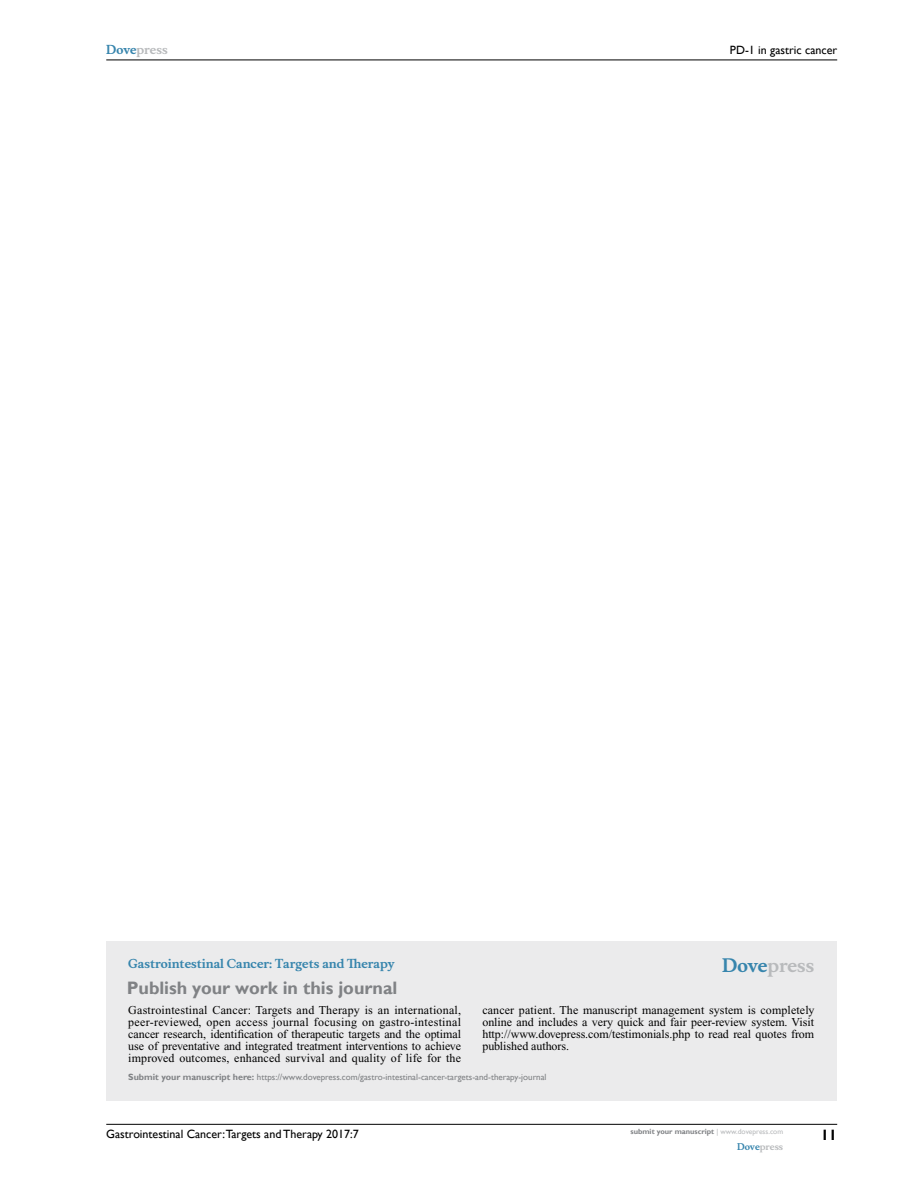
<style>
.page{position:relative;width:918px;height:1188px;background:#fff}
.page>*{position:absolute;margin:0;border:0;box-sizing:border-box;transform-origin:0 0}
.t1{font:700 18px "Gill Sans";color:#808285}
.t2{font:700 18px "Musee";color:#b8babc}
.t3{font:700 15px "Gill Sans";color:#000}
.t4{font:12px/12px "Times New Roman";letter-spacing:-.005em;color:#000;text-align:justify}
.t5{font:12px "Gill Sans";color:#000}
.t6{font:700 12px "Musee";color:#3785ad}
.t7{font:700 12px "Musee";color:#b8babc}
.t8{font:9px "Gill Sans";color:#808285}
.t9{font:700 9px "Musee";color:#b8babc}
.t10{font:700 7.5px "Gill Sans";color:#808285}
.s1{color:#3785ad}
.s2{font-weight:700}
.s3{font-weight:400;color:#b8babc}
</style>
<div class="page">
<div style="left:106px;top:941px;width:731px;height:159px;background:#ebebec"></div>
<hr style="left:106px;top:1124px;width:731px;height:1px;background:#000">
<hr style="left:106px;top:60px;width:731px;height:1px;background:#000">
<p class="t7" style="left:106px;top:43px;width:63px"><span class="s1">Dove</span>press</p>
<p class="t5" style="left:730px;top:43px;width:109px">PD-1 in gastric cancer</p>
<p class="t6" style="left:128px;top:956px;width:268px">Gastrointestinal Cancer: Targets and Therapy</p>
<h1 class="t1" style="left:127px;top:977px;width:272px">Publish your work in this journal</h1>
<h1 class="t2" style="left:722px;top:955px;width:94px"><span class="s1">Dove</span>press</h1>
<p class="t4" style="left:128px;top:1004px;width:334px">Gastrointestinal Cancer: Targets and Therapy is an international, peer-reviewed, open access journal focusing on gastro-intestinal cancer research, identification of therapeutic targets and the optimal use of preventative and integrated treatment interventions to achieve improved outcomes, enhanced survival and quality of life for the</p>
<p class="t4" style="left:482px;top:1004px;width:334px">cancer patient. The manuscript management system is completely online and includes a very quick and fair peer-review system. Visit http://www.dovepress.com/testimonials.php to read real quotes from published authors.</p>
<p class="t8" style="left:128px;top:1072px;width:420px"><span class="s2">Submit your manuscript here:</span> https://www.dovepress.com/gastro-intestinal-cancer-targets-and-therapy-journal</p>
<p class="t5" style="left:106px;top:1127px;width:254px">Gastrointestinal Cancer:Targets and Therapy 2017:7</p>
<p class="t10" style="left:631px;top:1127px;width:154px">submit your manuscript <span class="s3">| www.dovepress.com</span></p>
<p class="t9" style="left:737px;top:1141px;width:48px"><span class="s1">Dove</span>press</p>
<p class="t3" style="left:821px;top:1126px;width:18px">11</p>
</div>
